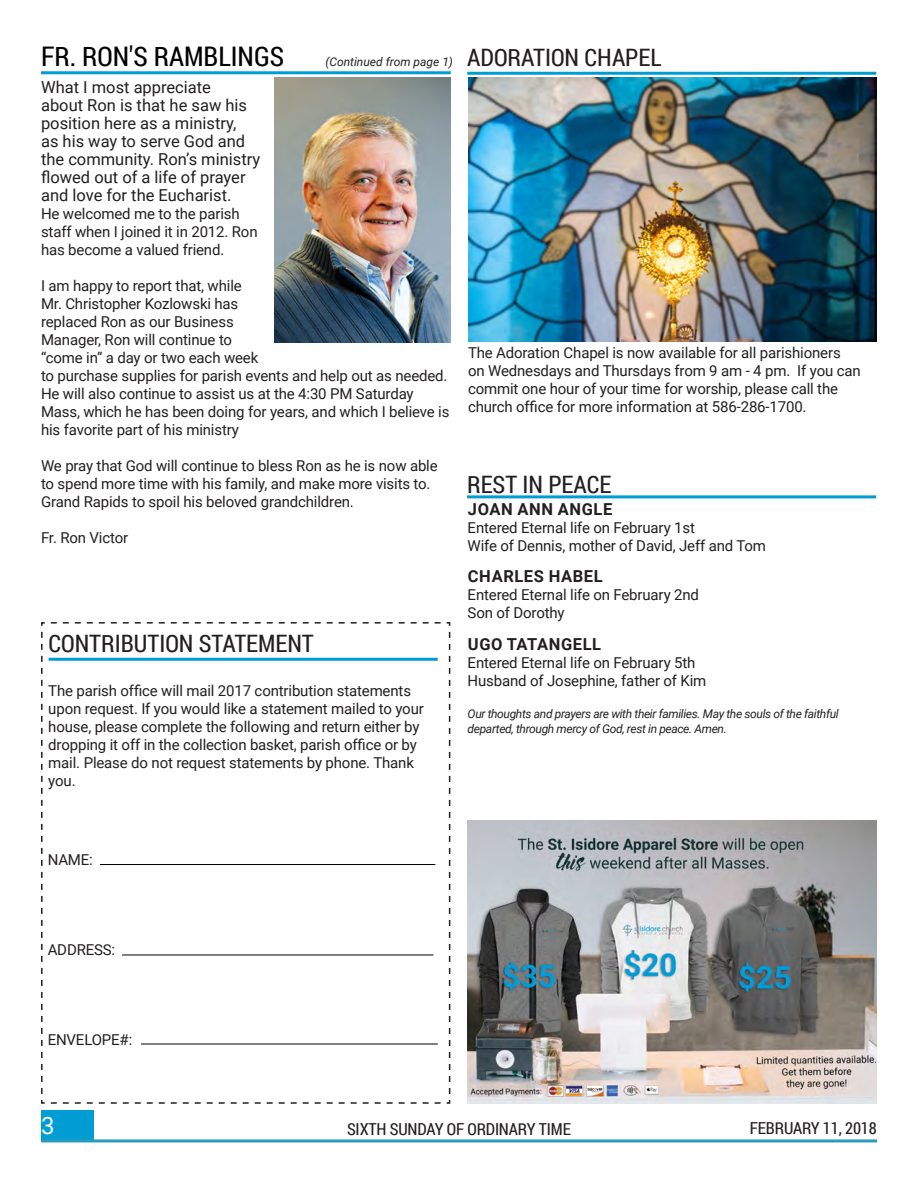
<style>
.page{position:relative;width:918px;height:1188px;background:#fff}
.page>*{position:absolute;margin:0;border:0;box-sizing:border-box;transform-origin:0 0}
.Header-Article{font:27px "Roboto Condensed";color:#000}
.HEADING{font:24px "Roboto Condensed";color:#231f20}
.t1{font:24px "Roboto";color:#fff}
.t2{font:16.5px/18px "Roboto";color:#231f20}
.t3{font:16.5px "Roboto Condensed";letter-spacing:-.01em;color:#231f20}
.Mass_Intentions_Body{font:700 16.5px "Roboto";letter-spacing:.035em;color:#231f20}
.t4{font:15px/18px "Roboto";letter-spacing:-.01em;color:#231f20}
.Header-Article-2{font:italic 12px/14.4px "Roboto";letter-spacing:-.03em;color:#231f20}
.Header-Article-3{font:italic 12px "Roboto";color:#231f20}
</style>
<div class="page">
<div style="left:41px;top:1111px;width:52px;height:29px;background:#009dd4"></div>
<hr style="left:41px;top:1139px;width:836px;height:3px;background:#2a9cba">
<hr style="left:41px;top:71px;width:410px;height:3px;background:#009dd4">
<hr style="left:467px;top:72px;width:409px;height:3px;background:#009dd4">
<img style="left:468px;top:78px;width:408px;height:264px">
<hr style="left:467px;top:495px;width:409px;height:3px;background:#009dd4">
<img style="left:274px;top:78px;width:176px;height:264px">
<img style="left:468px;top:820px;width:409px;height:284px">
<svg style="left:41px;top:622px;width:410px;height:482px"></svg>
<hr style="left:49px;top:658px;width:389px;height:3px;background:#009dd4">
<hr style="left:100px;top:864px;width:335px;height:1px;background:#000">
<hr style="left:122px;top:955px;width:311px;height:1px;background:#000">
<hr style="left:141px;top:1044px;width:297px;height:1px;background:#000">
<p class="Header-Article" style="left:41px;top:38px;width:245px">FR. RON'S RAMBLINGS</p>
<p class="Header-Article-3" style="left:325px;top:54px;width:129px">(Continued from page 1)</p>
<p class="HEADING" style="left:467px;top:41px;width:196px">ADORATION CHAPEL</p>
<p class="t2" style="left:41px;top:78px;width:221px">What I most appreciate<br>about Ron is that he saw his position here as a ministry,<br>as his way to serve God and the community. Ron’s ministry flowed out of a life of prayer and love for the Eucharist.</p>
<p class="t4" style="left:41px;top:204px;width:218px">He welcomed me to the parish staff when I joined it in 2012. Ron has become a valued friend.</p>
<p class="t4" style="left:41px;top:276px;width:410px">I am happy to report that, while<br>Mr. Christopher Kozlowski has<br>replaced Ron as our Business<br>Manager, Ron will continue to<br>“come in” a day or two each week<br>to purchase supplies for parish events and help out as needed.<br>He will also continue to assist us at the 4:30 PM Saturday Mass, which he has been doing for years, and which I believe is his favorite part of his ministry</p>
<p class="t4" style="left:41px;top:456px;width:398px">We pray that God will continue to bless Ron as he is now able to spend more time with his family, and make more visits to.<br>Grand Rapids to spoil his beloved grandchildren.</p>
<p class="t4" style="left:41px;top:528px;width:89px">Fr. Ron Victor</p>
<p class="HEADING" style="left:49px;top:627px;width:267px">CONTRIBUTION STATEMENT</p>
<p class="t4" style="left:48px;top:681px;width:377px">The parish office will mail 2017 contribution statements upon request. If you would like a statement mailed to your house, please complete the following and return either by dropping it off in the collection basket, parish office or by mail. Please do not request statements by phone. Thank you.</p>
<p class="t4" style="left:468px;top:343px;width:394px">The Adoration Chapel is now available for all parishioners on Wednesdays and Thursdays from 9 am - 4 pm. If you can commit one hour of your time for worship, please call the church office for more information at 586-286-1700.</p>
<p class="HEADING" style="left:467px;top:468px;width:146px">REST IN PEACE</p>
<p class="Mass_Intentions_Body" style="left:468px;top:497px;width:146px">JOAN ANN ANGLE</p>
<p class="t4" style="left:468px;top:518px;width:229px">Entered Eternal life on February 1st</p>
<p class="t4" style="left:468px;top:536px;width:300px">Wife of Dennis, mother of David, Jeff and Tom</p>
<p class="Mass_Intentions_Body" style="left:468px;top:565px;width:136px">CHARLES HABEL</p>
<p class="t4" style="left:468px;top:586px;width:233px">Entered Eternal life on February 2nd</p>
<p class="t4" style="left:468px;top:604px;width:99px">Son of Dorothy</p>
<p class="Mass_Intentions_Body" style="left:468px;top:632px;width:135px">UGO TATANGELL</p>
<p class="t4" style="left:468px;top:653px;width:229px">Entered Eternal life on February 5th</p>
<p class="t4" style="left:468px;top:671px;width:240px">Husband of Josephine, father of Kim</p>
<p class="Header-Article-2" style="left:468px;top:706px;width:373px">Our thoughts and prayers are with their families. May the souls of the faithful departed, through mercy of God, rest in peace. Amen.</p>
<p class="t4" style="left:48px;top:850px;width:47px">NAME:</p>
<p class="t4" style="left:48px;top:940px;width:69px">ADDRESS:</p>
<p class="t4" style="left:48px;top:1030px;width:86px">ENVELOPE#:</p>
<h2 class="t1" style="left:41px;top:1109px;width:15px">3</h2>
<p class="t3" style="left:347px;top:1117px;width:225px">SIXTH SUNDAY OF ORDINARY TIME</p>
<p class="t3" style="left:750px;top:1117px;width:129px">FEBRUARY 11, 2018</p>
</div>
